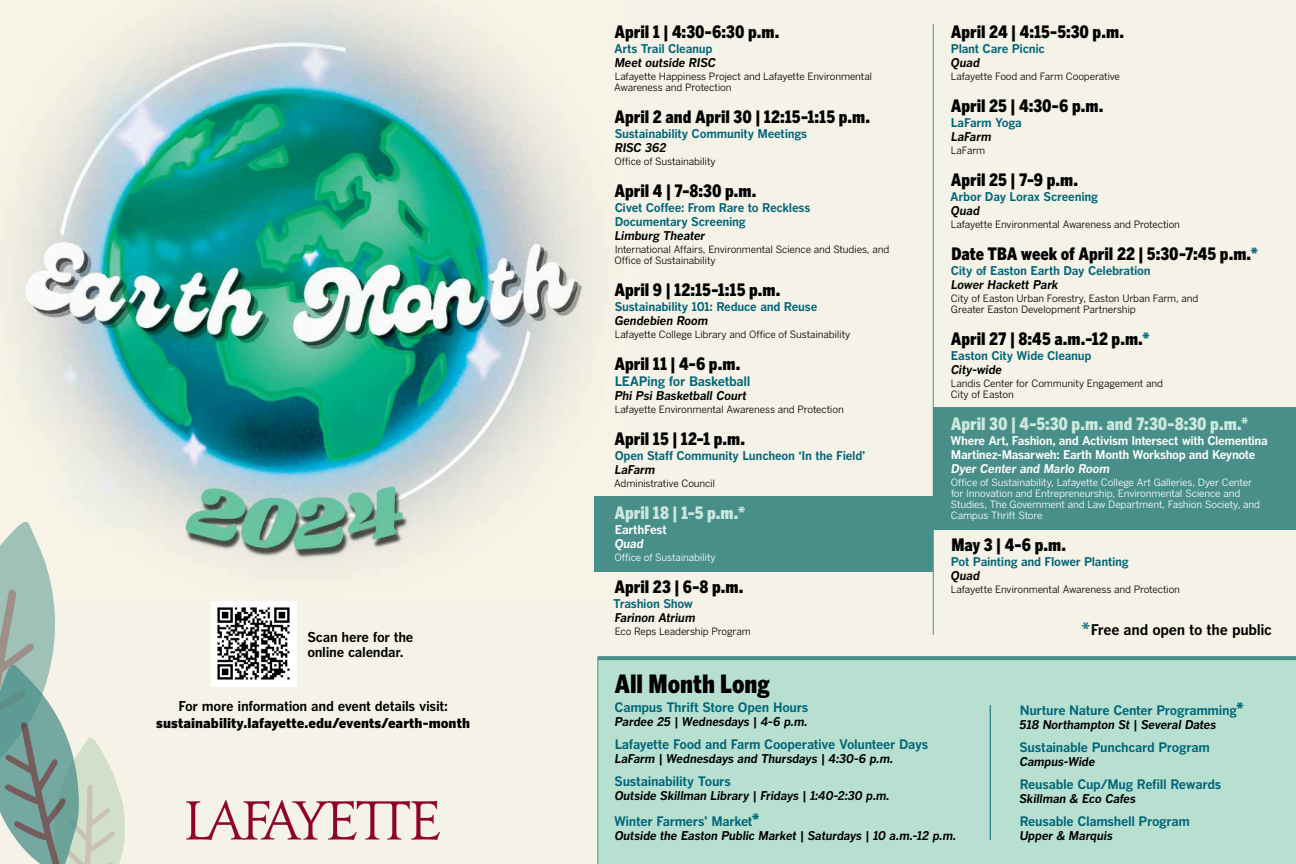
<style>
.page{position:relative;width:1296px;height:864px;background:#f5f3e7}
.page>*{position:absolute;margin:0;border:0;box-sizing:border-box;transform-origin:0 0}
.t1{font:900 25px "Benton Gothic Cond";color:#000}
.t2{font:900 17px "Benton Gothic Cond";color:#000}
.t3{font:900 17px "Benton Gothic Cond";color:#cce8dd}
.t4{font:700 14.6px "Benton Gothic";letter-spacing:-.025em;color:#000}
.t5{font:700 13.5px/15px "Benton Gothic";letter-spacing:-.025em;color:#000}
.t6{font:900 13.5px "Benton Gothic";letter-spacing:.005em;color:#000}
.t7{font:700 13px "Benton Gothic";letter-spacing:-.025em;color:#006579}
.t8{font:italic 700 12px "Benton Gothic";letter-spacing:-.02em;color:#000}
.t9{font:700 12px/14px "Benton Gothic";letter-spacing:-.02em;color:#006579}
.t10{font:700 12px/14px "Benton Gothic";letter-spacing:-.03em;color:#fff}
.t11{font:italic 700 12px "Benton Gothic";letter-spacing:-.02em;color:#fff}
.t12{font:10px/11px "Benton Gothic";letter-spacing:-.015em;color:#000}
.t13{font:10px/11px "Benton Gothic";letter-spacing:-.015em;color:#fff}
.s1{color:#006579}
.s2{font-size:17px;color:#006579}
.s3{font-family:"Benton Gothic Cond";font-weight:900;font-size:17px}
</style>
<div class="page">
<img style="left:21px;top:0;width:610px;height:603px">
<svg style="left:0;top:521px;width:125px;height:343px"></svg>
<div style="left:211px;top:601px;width:85px;height:85px;background:#fff"></div>
<img style="left:217px;top:607px;width:73px;height:73px">
<svg style="left:186px;top:800px;width:254px;height:40px"></svg>
<div style="left:594px;top:496px;width:340px;height:75px;background:#498f89"></div>
<div style="left:933px;top:407px;width:363px;height:122px;background:#498f89"></div>
<hr style="left:933px;top:24px;width:1px;height:611px;background:#498f89">
<div style="left:597px;top:657px;width:699px;height:207px;background:#b7e0d0"></div>
<svg style="left:598px;top:656px;width:698px;height:4px;background:#4d918b"></svg>
<hr style="left:990px;top:705px;width:1px;height:135px;background:#006579">
<h3 class="t5" style="left:307px;top:629px;width:108px">Scan here for the online calendar.</h3>
<h3 class="t5" style="left:178px;top:698px;width:271px">For more information and event details visit:</h3>
<h3 class="t6" style="left:156px;top:715px;width:315px">sustainability.lafayette.edu/events/earth-month</h3>
<h2 class="t2" style="left:614px;top:20px;width:166px">April 1 | 4:30-6:30 p.m.</h2>
<p class="t9" style="left:614px;top:41px;width:100px">Arts Trail Cleanup</p>
<p class="t8" style="left:615px;top:55px;width:103px">Meet outside RISC</p>
<p class="t12" style="left:614px;top:70px;width:260px">Lafayette Happiness Project and Lafayette Environmental<br>Awareness and Protection</p>
<h2 class="t2" style="left:614px;top:105px;width:257px">April 2 and April 30 | 12:15-1:15 p.m.</h2>
<p class="t9" style="left:615px;top:126px;width:194px">Sustainability Community Meetings</p>
<p class="t8" style="left:615px;top:140px;width:53px">RISC 362</p>
<p class="t12" style="left:615px;top:155px;width:103px">Office of Sustainability</p>
<h2 class="t2" style="left:614px;top:179px;width:144px">April 4 | 7-8:30 p.m.</h2>
<p class="t9" style="left:615px;top:200px;width:197px">Civet Coffee: From Rare to Reckless<br>Documentary Screening</p>
<p class="t8" style="left:615px;top:228px;width:92px">Limburg Theater</p>
<p class="t12" style="left:615px;top:243px;width:276px">International Affairs, Environmental Science and Studies, and<br>Office of Sustainability</p>
<h2 class="t2" style="left:614px;top:278px;width:168px">April 9 | 12:15-1:15 p.m.</h2>
<p class="t9" style="left:615px;top:299px;width:204px">Sustainability 101: Reduce and Reuse</p>
<p class="t8" style="left:615px;top:313px;width:95px">Gendebien Room</p>
<p class="t12" style="left:615px;top:328px;width:237px">Lafayette College Library and Office of Sustainability</p>
<h2 class="t2" style="left:614px;top:352px;width:127px">April 11 | 4-6 p.m.</h2>
<h3 class="t7" style="left:615px;top:373px;width:137px">LEAPing for Basketball</h3>
<p class="t8" style="left:615px;top:388px;width:134px">Phi Psi Basketball Court</p>
<p class="t12" style="left:615px;top:403px;width:231px">Lafayette Environmental Awareness and Protection</p>
<h2 class="t2" style="left:614px;top:427px;width:132px">April 15 | 12-1 p.m.</h2>
<p class="t9" style="left:615px;top:448px;width:252px">Open Staff Community Luncheon ‘In the Field’</p>
<p class="t8" style="left:615px;top:462px;width:42px">LaFarm</p>
<p class="t12" style="left:614px;top:477px;width:103px">Administrative Council</p>
<h2 class="t3" style="left:614px;top:501px;width:133px">April 18 | 1-5 p.m.*</h2>
<p class="t10" style="left:615px;top:522px;width:54px">EarthFest</p>
<p class="t11" style="left:615px;top:536px;width:31px">Quad</p>
<p class="t13" style="left:615px;top:551px;width:103px">Office of Sustainability</p>
<h2 class="t2" style="left:614px;top:575px;width:131px">April 23 | 6-8 p.m.</h2>
<p class="t9" style="left:613px;top:596px;width:81px">Trashion Show</p>
<p class="t8" style="left:615px;top:610px;width:82px">Farinon Atrium</p>
<p class="t12" style="left:615px;top:625px;width:138px">Eco Reps Leadership Program</p>
<h2 class="t2" style="left:951px;top:20px;width:175px">April 24 | 4:15-5:30 p.m.</h2>
<p class="t9" style="left:951px;top:41px;width:95px">Plant Care Picnic</p>
<p class="t8" style="left:951px;top:55px;width:31px">Quad</p>
<p class="t12" style="left:951px;top:70px;width:171px">Lafayette Food and Farm Cooperative</p>
<h2 class="t2" style="left:951px;top:94px;width:154px">April 25 | 4:30-6 p.m.</h2>
<p class="t9" style="left:951px;top:115px;width:73px">LaFarm Yoga</p>
<p class="t8" style="left:951px;top:129px;width:42px">LaFarm</p>
<p class="t12" style="left:951px;top:144px;width:36px">LaFarm</p>
<h2 class="t2" style="left:951px;top:168px;width:129px">April 25 | 7-9 p.m.</h2>
<p class="t9" style="left:950px;top:189px;width:149px">Arbor Day Lorax Screening</p>
<p class="t8" style="left:951px;top:203px;width:31px">Quad</p>
<p class="t12" style="left:951px;top:218px;width:231px">Lafayette Environmental Awareness and Protection</p>
<h2 class="t2" style="left:951px;top:242px;width:309px">Date TBA week of April 22 | 5:30-7:45 p.m.<span class="s1">*</span></h2>
<p class="t9" style="left:951px;top:263px;width:201px">City of Easton Earth Day Celebration</p>
<p class="t8" style="left:951px;top:277px;width:109px">Lower Hackett Park</p>
<p class="t12" style="left:951px;top:292px;width:249px">City of Easton Urban Forestry, Easton Urban Farm, and<br>Greater Easton Development Partnership</p>
<h2 class="t2" style="left:951px;top:327px;width:201px">April 27 | 8:45 a.m.-12 p.m.<span class="s1">*</span></h2>
<p class="t9" style="left:951px;top:348px;width:142px">Easton City Wide Cleanup</p>
<p class="t8" style="left:951px;top:362px;width:53px">City-wide</p>
<p class="t12" style="left:951px;top:377px;width:214px">Landis Center for Community Engagement and<br>City of Easton</p>
<h2 class="t3" style="left:951px;top:412px;width:300px">April 30 | 4-5:30 p.m. and 7:30-8:30 p.m.*</h2>
<p class="t10" style="left:951px;top:433px;width:319px">Where Art, Fashion, and Activism Intersect with Clementina<br>Martinez-Masarweh: Earth Month Workshop and Keynote</p>
<p class="t11" style="left:951px;top:461px;width:161px">Dyer Center and Marlo Room</p>
<p class="t13" style="left:951px;top:476px;width:311px">Office of Sustainability, Lafayette College Art Galleries, Dyer Center for Innovation and Entrepreneurship, Environmental Science and Studies, The Government and Law Department, Fashion Society, and Campus Thrift Store</p>
<h2 class="t2" style="left:951px;top:533px;width:116px">May 3 | 4-6 p.m.</h2>
<p class="t9" style="left:951px;top:554px;width:179px">Pot Painting and Flower Planting</p>
<p class="t8" style="left:951px;top:568px;width:31px">Quad</p>
<p class="t12" style="left:951px;top:583px;width:231px">Lafayette Environmental Awareness and Protection</p>
<h3 class="t4" style="left:1081px;top:620px;width:192px"><span class="s2">*</span>Free and open to the public</h3>
<h1 class="t1" style="left:614px;top:667px;width:157px">All Month Long</h1>
<h3 class="t7" style="left:615px;top:699px;width:195px">Campus Thrift Store Open Hours</h3>
<p class="t8" style="left:615px;top:714px;width:195px">Pardee 25 | Wednesdays | 4-6 p.m.</p>
<h3 class="t7" style="left:615px;top:736px;width:315px">Lafayette Food and Farm Cooperative Volunteer Days</h3>
<p class="t8" style="left:615px;top:751px;width:280px">LaFarm | Wednesdays and Thursdays | 4:30-6 p.m.</p>
<h3 class="t7" style="left:615px;top:773px;width:118px">Sustainability Tours</h3>
<p class="t8" style="left:615px;top:788px;width:277px">Outside Skillman Library | Fridays | 1:40-2:30 p.m.</p>
<h3 class="t7" style="left:614px;top:813px;width:147px">Winter Farmers’ Market<span class="s3">*</span></h3>
<p class="t8" style="left:615px;top:828px;width:343px">Outside the Easton Public Market | Saturdays | 10 a.m.-12 p.m.</p>
<h3 class="t7" style="left:1020px;top:702px;width:226px">Nurture Nature Center Programming<span class="s3">*</span></h3>
<p class="t8" style="left:1020px;top:717px;width:198px">518 Northampton St | Several Dates</p>
<h3 class="t7" style="left:1020px;top:739px;width:192px">Sustainable Punchcard Program</h3>
<p class="t8" style="left:1020px;top:754px;width:77px">Campus-Wide</p>
<h3 class="t7" style="left:1020px;top:776px;width:203px">Reusable Cup/Mug Refill Rewards</h3>
<p class="t8" style="left:1020px;top:791px;width:118px">Skillman &amp; Eco Cafes</p>
<h3 class="t7" style="left:1020px;top:813px;width:172px">Reusable Clamshell Program</h3>
<p class="t8" style="left:1020px;top:828px;width:95px">Upper &amp; Marquis</p>
</div>
